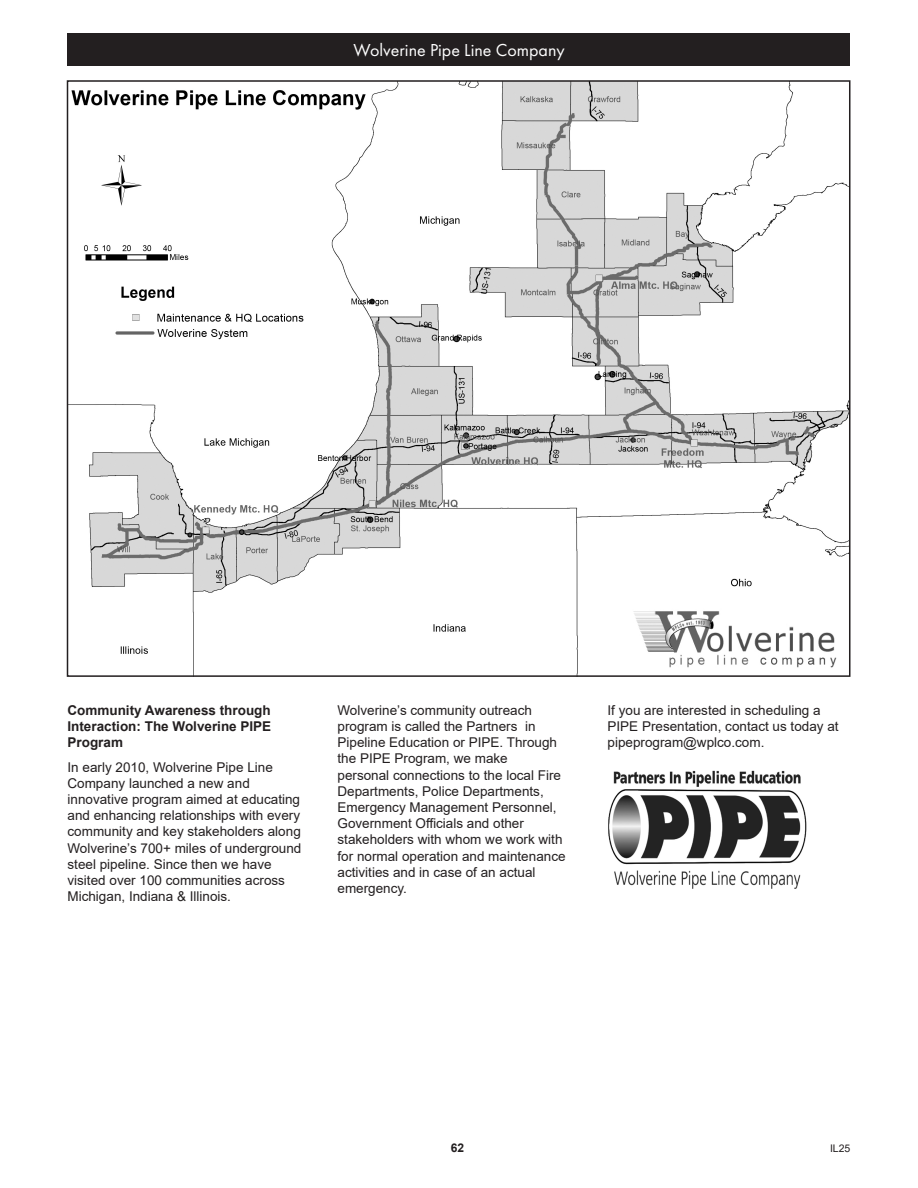
<style>
.page{position:relative;width:918px;height:1188px;background:#fff}
.page>*{position:absolute;margin:0;border:0;box-sizing:border-box;transform-origin:0 0}
.t1{font:18px "Futura PT";color:#fff}
.t2{font:13.5px/16.2px "Arial";color:#231f20}
.t3{font:700 13.5px/16.2px "Arial";color:#231f20;text-align:justify}
.t4{font:700 12px "Arial";color:#231f20}
.t5{font:10.5px "Arial";color:#231f20}
</style>
<div class="page">
<div style="left:68px;top:34px;width:782px;height:32px;background:#231f20"></div>
<img style="left:608px;top:770px;width:199px;height:119px">
<img style="left:70px;top:83px;width:778px;height:591px">
<p class="t1" style="left:354px;top:39px;width:213px">Wolverine Pipe Line Company</p>
<p class="t3" style="left:68px;top:702px;width:205px">Community Awareness through Interaction: The Wolverine PIPE Program</p>
<p class="t2" style="left:68px;top:759px;width:235px">In early 2010, Wolverine Pipe Line Company launched a new and innovative program aimed at educating and enhancing relationships with every community and key stakeholders along Wolverine’s 700+ miles of underground steel pipeline. Since then we have visited over 100 communities across Michigan, Indiana &amp; Illinois.</p>
<p class="t2" style="left:338px;top:702px;width:230px">Wolverine’s community outreach program is called the Partners in<br>Pipeline Education or PIPE. Through the PIPE Program, we make<br>personal connections to the local Fire<br>Departments, Police Departments,<br>Emergency Management Personnel,<br>Government Officials and other stakeholders with whom we work with for normal operation and maintenance activities and in case of an actual emergency.</p>
<p class="t2" style="left:608px;top:702px;width:233px">If you are interested in scheduling a<br>PIPE Presentation, contact us today at pipeprogram@wplco.com.</p>
<p class="t4" style="left:451px;top:1139px;width:15px">62</p>
<p class="t5" style="left:830px;top:1141px;width:22px">IL25</p>
</div>
